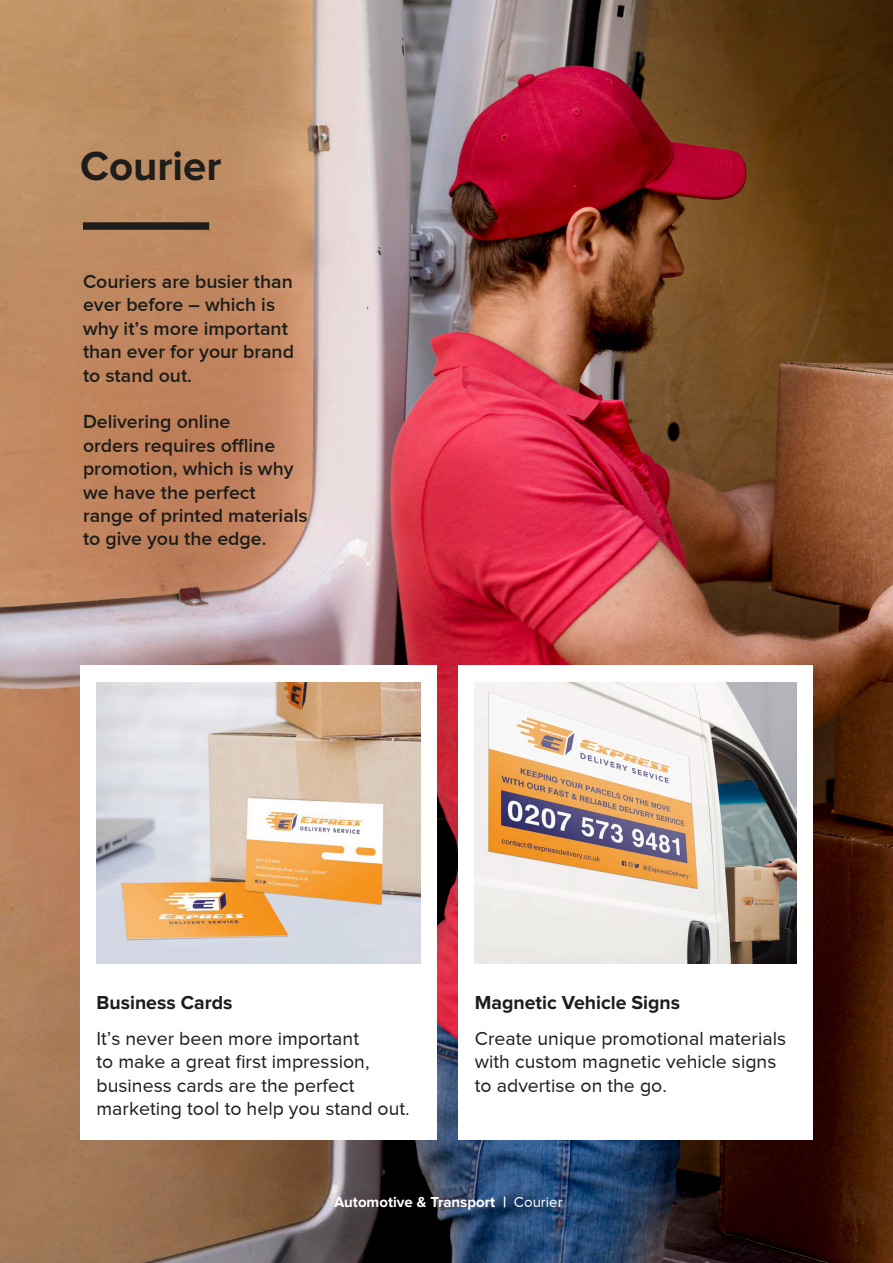
<style>
.page{position:relative;width:893px;height:1263px;background:#fff}
.page>*{position:absolute;margin:0;border:0;box-sizing:border-box;transform-origin:0 0}
.t1{font:700 42px "Proxima Nova";color:#1d1d1b}
.t2{font:600 19.5px/23.4px "Proxima Nova";color:#1d1d1b}
.t3{font:19.5px/23.4px "Proxima Nova";color:#1d1d1b}
.t4{font:700 19.5px "Proxima Nova";color:#1d1d1b}
.t5{font:700 15px "Proxima Nova";color:#fff}
.s1{font-weight:400}
</style>
<div class="page">
<img style="left:0;top:0;width:893px;height:1263px">
<div style="left:80px;top:665px;width:357px;height:474px;background:#fff"></div>
<div style="left:458px;top:665px;width:355px;height:474px;background:#fff"></div>
<img style="left:97px;top:683px;width:324px;height:281px">
<img style="left:475px;top:683px;width:322px;height:281px">
<div style="left:83px;top:222px;width:126px;height:8px;background:#1d1d1b"></div>
<h1 class="t1" style="left:80px;top:142px;width:143px">Courier</h1>
<p class="t2" style="left:83px;top:269px;width:213px">Couriers are busier than ever before – which is why it’s more important than ever for your brand to stand out.</p>
<p class="t2" style="left:83px;top:410px;width:226px">Delivering online<br>orders requires offline promotion, which is why we have the perfect range of printed materials to give you the edge.</p>
<p class="t4" style="left:97px;top:992px;width:137px">Business Cards</p>
<p class="t3" style="left:97px;top:1026px;width:315px">It’s never been more important<br>to make a great first impression, business cards are the perfect marketing tool to help you stand out.</p>
<p class="t4" style="left:475px;top:992px;width:207px">Magnetic Vehicle Signs</p>
<p class="t3" style="left:475px;top:1026px;width:313px">Create unique promotional materials with custom magnetic vehicle signs to advertise on the go.</p>
<p class="t5" style="left:334px;top:1193px;width:230px">Automotive &amp; Transport | <span class="s1">Courier</span></p>
</div>
